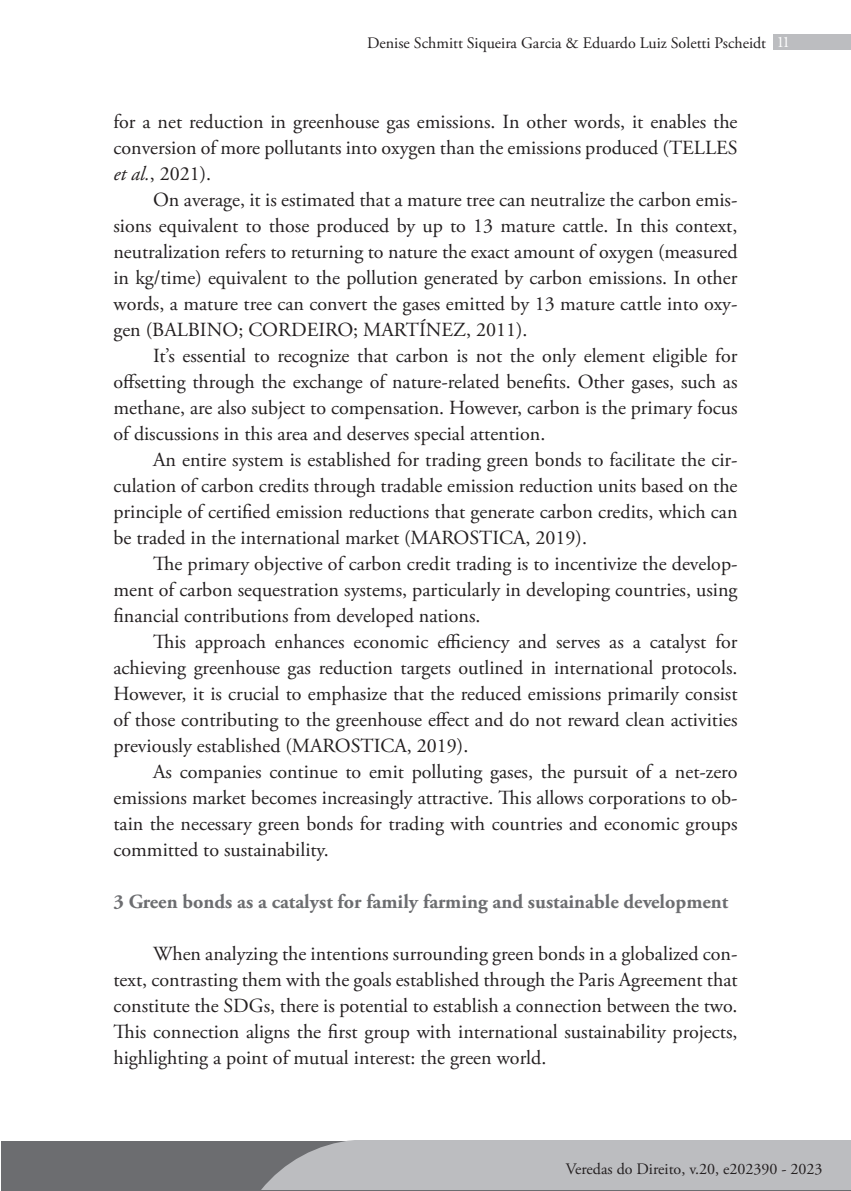
<style>
.page{position:relative;width:851px;height:1191px;background:#fff}
.page>*{position:absolute;margin:0;border:0;box-sizing:border-box;transform-origin:0 0}
.t1{font:20px/26px "Adobe Garamond Pro";color:#231f20;text-align:justify}
.t2{font:700 20px "Adobe Garamond Pro";color:#6c6d70}
.t3{font:16px "Adobe Garamond Pro";color:#231f20}
.t4{font:16px "Adobe Garamond Pro";color:#fff}
.s1{font-style:italic}
</style>
<div class="page">
<div style="left:1px;top:1141px;width:849px;height:50px;background:#6c6d70"></div>
<hr style="left:0;top:1140px;width:1px;height:50px;background:#6c6d70">
<div style="left:773px;top:34px;width:77px;height:16px;background:#bcbdc0"></div>
<div style="left:261px;top:1140px;width:589px;height:50px;background:#bcbdc0"></div>
<p class="t3" style="left:367px;top:33px;width:400px">Denise Schmitt Siqueira Garcia &amp; Eduardo Luiz Soletti Pscheidt</p>
<p class="t4" style="left:777px;top:32px;width:13px">11</p>
<p class="t1" style="left:113px;top:109px;width:625px">for a net reduction in greenhouse gas emissions. In other words, it enables the conversion of more pollutants into oxygen than the emissions produced (TELLES <span class="s1">et al.</span>, 2021).</p>
<p class="t1" style="left:113px;top:187px;width:625px;text-indent:40px">On average, it is estimated that a mature tree can neutralize the carbon emis&shy;sions equivalent to those produced by up to 13 mature cattle. In this context, neutralization refers to returning to nature the exact amount of oxygen (measured in kg/time) equivalent to the pollution generated by carbon emissions. In other words, a mature tree can convert the gases emitted by 13 mature cattle into oxy&shy;gen (BALBINO; CORDEIRO; MARTÍNEZ, 2011).</p>
<p class="t1" style="left:113px;top:343px;width:625px;text-indent:40px">It’s essential to recognize that carbon is not the only element eligible for offsetting through the exchange of nature-related benefits. Other gases, such as methane, are also subject to compensation. However, carbon is the primary focus of discussions in this area and deserves special attention.</p>
<p class="t1" style="left:113px;top:447px;width:625px;text-indent:40px">An entire system is established for trading green bonds to facilitate the cir&shy;culation of carbon credits through tradable emission reduction units based on the principle of certified emission reductions that generate carbon credits, which can be traded in the international market (MAROSTICA, 2019).</p>
<p class="t1" style="left:113px;top:551px;width:625px;text-indent:40px">The primary objective of carbon credit trading is to incentivize the develop&shy;ment of carbon sequestration systems, particularly in developing countries, using financial contributions from developed nations.</p>
<p class="t1" style="left:113px;top:629px;width:625px;text-indent:40px">This approach enhances economic efficiency and serves as a catalyst for achieving greenhouse gas reduction targets outlined in international protocols.<br>However, it is crucial to emphasize that the reduced emissions primarily consist of those contributing to the greenhouse effect and do not reward clean activities previously established (MAROSTICA, 2019).</p>
<p class="t1" style="left:113px;top:759px;width:625px;text-indent:40px">As companies continue to emit polluting gases, the pursuit of a net-zero emissions market becomes increasingly attractive. This allows corporations to ob&shy;tain the necessary green bonds for trading with countries and economic groups committed to sustainability.</p>
<p class="t2" style="left:113px;top:890px;width:616px">3 Green bonds as a catalyst for family farming and sustainable development</p>
<p class="t1" style="left:113px;top:941px;width:625px;text-indent:40px">When analyzing the intentions surrounding green bonds in a globalized con&shy;text, contrasting them with the goals established through the Paris Agreement that constitute the SDGs, there is potential to establish a connection between the two.<br>This connection aligns the first group with international sustainability projects, highlighting a point of mutual interest: the green world.</p>
<p class="t3" style="left:565px;top:1159px;width:258px">Veredas do Direito, v.20, e202390 - 2023</p>
</div>
